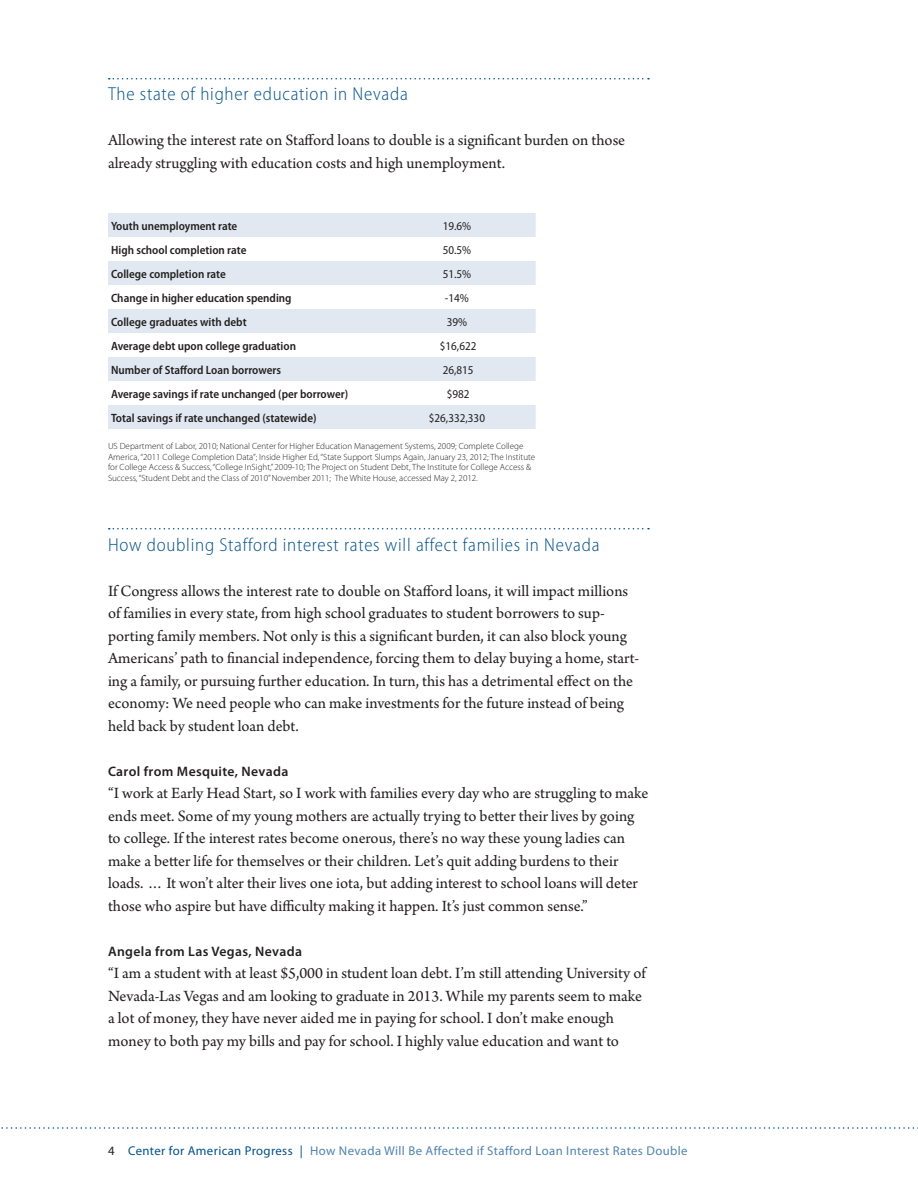
<style>
.page{position:relative;width:918px;height:1188px;background:#fff}
.page>*{position:absolute;margin:0;border:0;box-sizing:border-box;transform-origin:0 0}
.t1{font:300 semi-condensed 18.75px "Myriad Pro";letter-spacing:.04em;color:#005187}
.t2{font:16.5px/22.5px "Arno Pro";color:#231f20}
.t3{font:600 13.65px "Myriad Pro";letter-spacing:.025em;color:#231f20}
.t4{font:12.75px "Myriad Pro";letter-spacing:.03em;color:#5083af}
.t5{font:600 semi-condensed 12px "Myriad Pro";color:#231f20}
.t6{font:semi-condensed 12px "Myriad Pro";color:#231f20}
.t7{font:300 9px/10.8px "Myriad Pro";color:#231f20}
.s1{color:#231f20}
.s2{color:#005187}
</style>
<div class="page">
<svg style="left:1px;top:1127px;width:917px;height:2px"></svg>
<svg style="left:109px;top:78px;width:540px;height:1px"></svg>
<svg style="left:109px;top:528px;width:540px;height:2px"></svg>
<svg style="left:108px;top:213px;width:428px;height:216px;fill:#e2e8f1"></svg>
<svg style="left:108px;top:285px;width:428px;height:120px"></svg>
<p class="t1" style="left:108px;top:84px;width:301px">The state of higher education in Nevada</p>
<p class="t2" style="left:108px;top:130px;width:519px">Allowing the interest rate on Stafford loans to double is a significant burden on those already struggling with education costs and high unemployment.</p>
<p class="t5" style="left:111px;top:219px;width:128px">Youth unemployment rate</p>
<p class="t6" style="left:443px;top:219px;width:30px">19.6%</p>
<p class="t5" style="left:111px;top:243px;width:137px">High school completion rate</p>
<p class="t6" style="left:443px;top:243px;width:30px">50.5%</p>
<p class="t5" style="left:111px;top:267px;width:116px">College completion rate</p>
<p class="t6" style="left:443px;top:267px;width:30px">51.5%</p>
<p class="t5" style="left:111px;top:291px;width:182px">Change in higher education spending</p>
<p class="t6" style="left:445px;top:291px;width:25px">-14%</p>
<p class="t5" style="left:111px;top:315px;width:137px">College graduates with debt</p>
<p class="t6" style="left:447px;top:315px;width:22px">39%</p>
<p class="t5" style="left:111px;top:339px;width:187px">Average debt upon college graduation</p>
<p class="t6" style="left:440px;top:339px;width:38px">$16,622</p>
<p class="t5" style="left:111px;top:363px;width:172px">Number of Stafford Loan borrowers</p>
<p class="t6" style="left:443px;top:363px;width:32px">26,815</p>
<p class="t5" style="left:111px;top:387px;width:239px">Average savings if rate unchanged (per borrower)</p>
<p class="t6" style="left:447px;top:387px;width:24px">$982</p>
<p class="t5" style="left:111px;top:411px;width:207px">Total savings if rate unchanged (statewide)</p>
<p class="t6" style="left:429px;top:411px;width:58px">$26,332,330</p>
<p class="t7" style="left:108px;top:440px;width:429px">US Department of Labor, 2010; National Center for Higher Education Management Systems, 2009; Complete College America, “2011 College Completion Data”; Inside Higher Ed, “State Support Slumps Again, January 23, 2012; The Institute for College Access &amp; Success, “College InSight,” 2009-10; The Project on Student Debt, The Institute for College Access &amp; Success, “Student Debt and the Class of 2010” November 2011; The White House, accessed May 2, 2012.</p>
<p class="t1" style="left:108px;top:534px;width:493px">How doubling Stafford interest rates will affect families in Nevada</p>
<p class="t2" style="left:108px;top:580px;width:533px">If Congress allows the interest rate to double on Stafford loans, it will impact millions of families in every state, from high school graduates to student borrowers to sup&shy;porting family members. Not only is this a significant burden, it can also block young Americans’ path to financial independence, forcing them to delay buying a home, start&shy;ing a family, or pursuing further education. In turn, this has a detrimental effect on the economy: We need people who can make investments for the future instead of being held back by student loan debt.</p>
<p class="t3" style="left:108px;top:763px;width:182px">Carol from Mesquite, Nevada</p>
<p class="t2" style="left:108px;top:783px;width:542px">“I work at Early Head Start, so I work with families every day who are struggling to make ends meet. Some of my young mothers are actually trying to better their lives by going to college. If the interest rates become onerous, there’s no way these young ladies can make a better life for themselves or their children. Let’s quit adding burdens to their loads. … It won’t alter their lives one iota, but adding interest to school loans will deter those who aspire but have difficulty making it happen. It’s just common sense.”</p>
<p class="t3" style="left:108px;top:943px;width:196px">Angela from Las Vegas, Nevada</p>
<p class="t2" style="left:108px;top:963px;width:539px">“I am a student with at least $5,000 in student loan debt. I’m still attending University of Nevada-Las Vegas and am looking to graduate in 2013. While my parents seem to make a lot of money, they have never aided me in paying for school. I don’t make enough money to both pay my bills and pay for school. I highly value education and want to</p>
<p class="t4" style="left:108px;top:1143px;width:581px"><span class="s1">4</span> <span class="s2">Center for American Progress |</span> How Nevada Will Be Affected if Stafford Loan Interest Rates Double</p>
</div>
